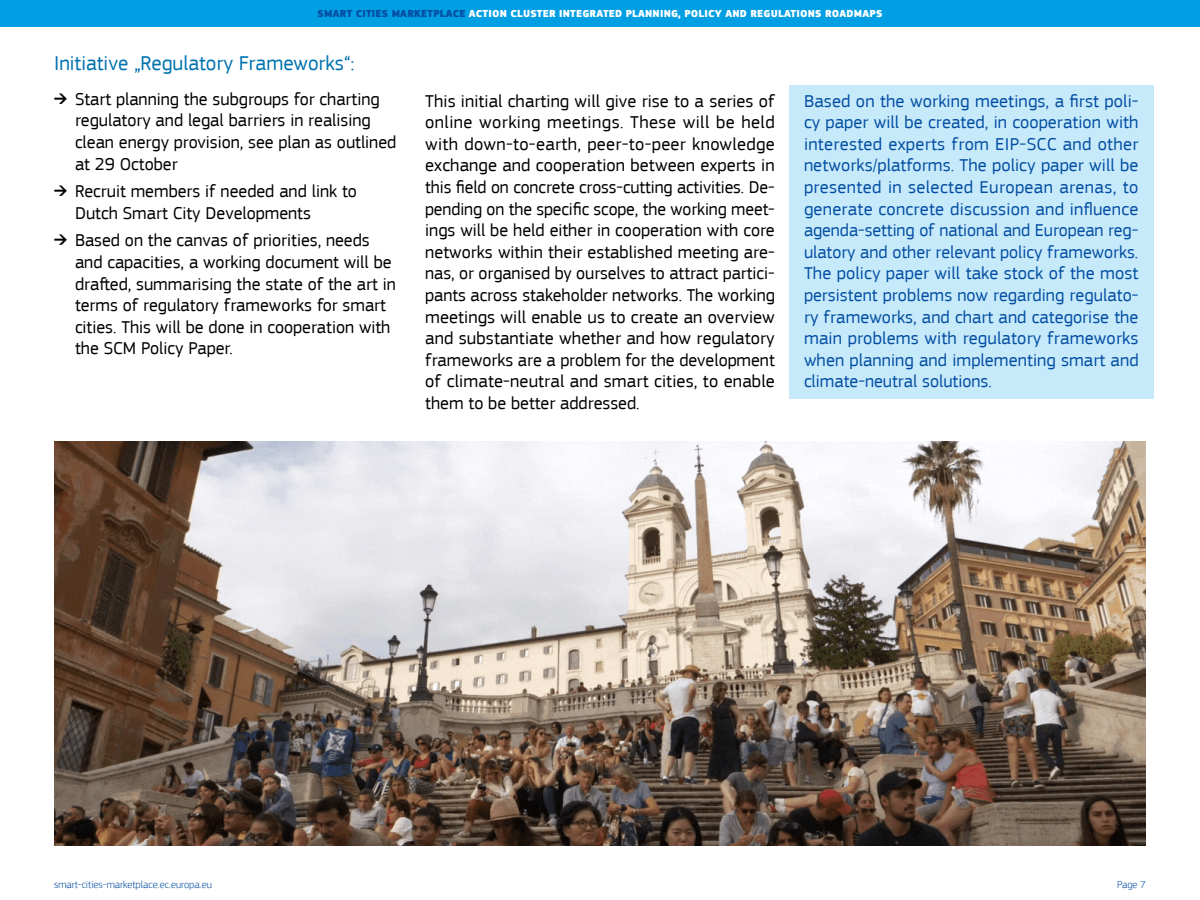
<style>
.page{position:relative;width:1200px;height:900px;background:#fff}
.page>*{position:absolute;margin:0;border:0;box-sizing:border-box;transform-origin:0 0}
.t1{font:21px "EC Square Sans Pro";color:#0073ae}
.t2{font:18px/21.6px "EC Square Sans Pro";color:#000}
.HIGH{font:18px/21.6px "EC Square Sans Pro";color:#034ea2;text-align:justify}
.t3{font:900 10.5px "EC Square Sans Pro Extra";letter-spacing:.02em;color:#fff}
.t4{font:300 10.5px "EC Square Sans Pro";color:#034ea2}
.s1{color:#034ea2}
</style>
<div class="page">
<div style="left:0;top:0;width:1200px;height:27px;background:#009fe3"></div>
<img style="left:54px;top:441px;width:1092px;height:405px">
<div style="left:789px;top:86px;width:365px;height:313px;background:#c7eafb"></div>
<p class="t3" style="left:318px;top:7px;width:253px"><span class="s1">SMART CITIES MARKETPLACE</span> ACTION CLUSTER INTEGRATED</p>
<p class="t3" style="left:626px;top:7px;width:14px">PLANNING</p>
<p class="t3" style="left:678px;top:7px;width:20px">, POLICY</p>
<p class="t3" style="left:725px;top:7px;width:9px">AND</p>
<p class="t3" style="left:750px;top:7px;width:15px">REGULATIONS</p>
<p class="t3" style="left:825px;top:7px;width:59px">ROADMAPS</p>
<h3 class="t1" style="left:54px;top:51px;width:302px">Initiative „Regulatory Frameworks“:</h3>
<p class="t2" style="left:75px;top:88px;width:323px;text-indent:-21px">➔ Start planning the subgroups for charting regulatory and legal barriers in realising clean energy provision, see plan as outlined at 29 October</p>
<p class="t2" style="left:75px;top:181px;width:283px;text-indent:-21px">➔ Recruit members if needed and link to<br>Dutch Smart City Developments</p>
<p class="t2" style="left:75px;top:230px;width:322px;text-indent:-21px">➔ Based on the canvas of priorities, needs and capacities, a working document will be drafted, summarising the state of the art in terms of regulatory frameworks for smart cities. This will be done in cooperation with the SCM Policy Paper.</p>
<p class="t2" style="left:425px;top:90px;width:351px;text-align:justify">This initial charting will give rise to a series of online working meetings. These will be held with down-to-earth, peer-to-peer knowledge exchange and cooperation between experts in this field on concrete cross-cutting activities. De&shy;pending on the specific scope, the working meet&shy;ings will be held either in cooperation with core networks within their established meeting are&shy;nas, or organised by ourselves to attract partici&shy;pants across stakeholder networks. The working meetings will enable us to create an overview and substantiate whether and how regulatory frameworks are a problem for the development of climate-neutral and smart cities, to enable them to be better addressed.</p>
<p class="HIGH" style="left:804px;top:90px;width:336px">Based on the working meetings, a first poli&shy;cy paper will be created, in cooperation with interested experts from EIP-SCC and other networks/platforms. The policy paper will be presented in selected European arenas, to generate concrete discussion and influence agenda-setting of national and European reg&shy;ulatory and other relevant policy frameworks.<br>The policy paper will take stock of the most persistent problems now regarding regulato&shy;ry frameworks, and chart and categorise the main problems with regulatory frameworks when planning and implementing smart and climate-neutral solutions.</p>
<p class="t4" style="left:54px;top:879px;width:159px">smart-cities-marketplace.ec.europa.eu</p>
<p class="t4" style="left:1117px;top:879px;width:30px">Page 7</p>
</div>
